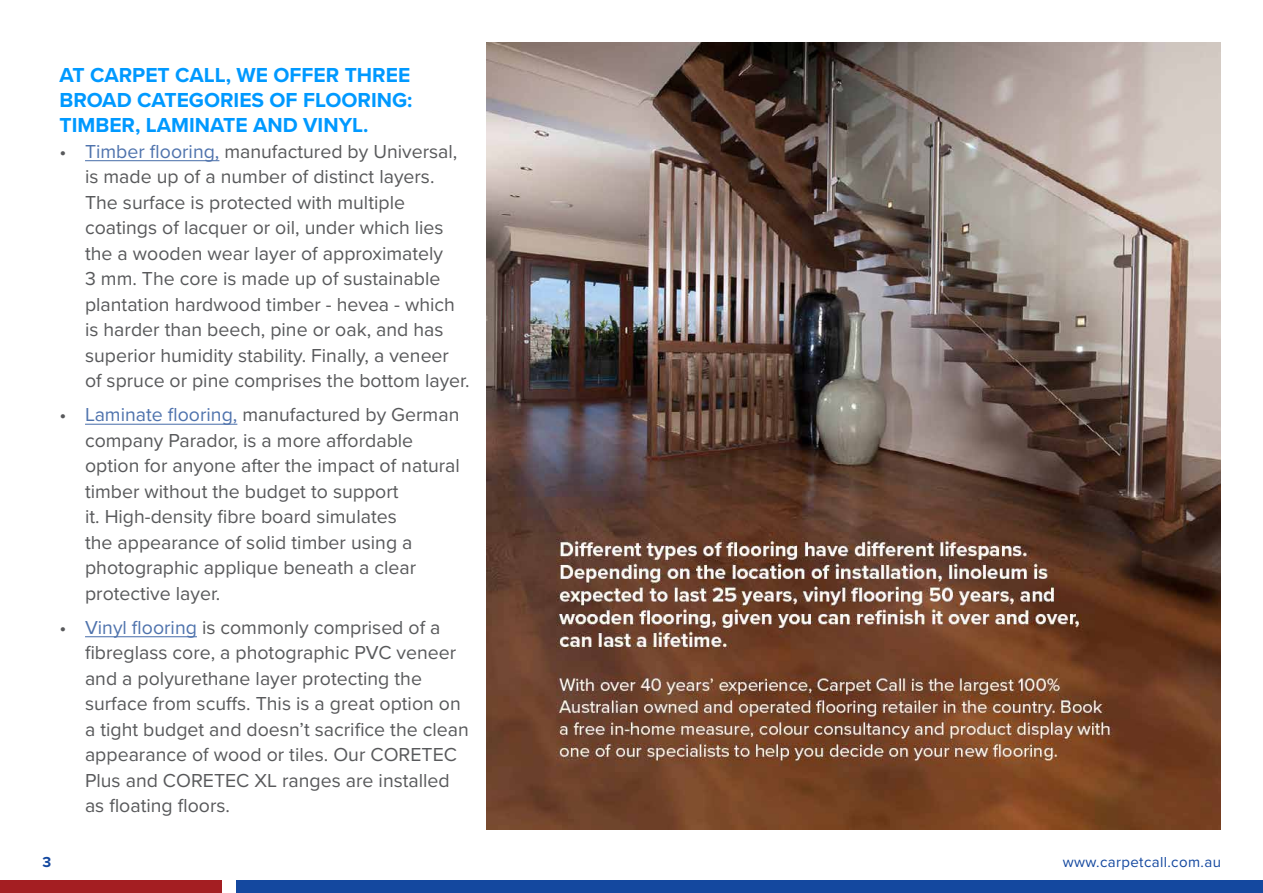
<style>
.page{position:relative;width:1263px;height:893px;background:#fff}
.page>*{position:absolute;margin:0;border:0;box-sizing:border-box;transform-origin:0 0}
.t1{font:700 21px/25.2px "Proxima Nova";color:#09f;text-align:justify}
.t2{font:19.5px/25.5px "Proxima Nova";color:#58595b}
.t3{font:15px "Proxima Nova";letter-spacing:.025em;color:#14489f}
.t4{font:700 15px "Proxima Nova";color:#14489f}
.s1{color:#4f73ad}
</style>
<div class="page">
<div style="left:236px;top:880px;width:1027px;height:13px;background:#14489f"></div>
<div style="left:0;top:880px;width:222px;height:13px;background:#a41e22"></div>
<hr style="left:85px;top:160px;width:134px;height:1px;background:#4f73ad">
<hr style="left:85px;top:424px;width:152px;height:1px;background:#4f73ad">
<hr style="left:85px;top:636px;width:112px;height:1px;background:#4f73ad">
<img style="left:487px;top:43px;width:733px;height:786px">
<p class="t1" style="left:60px;top:62px;width:354px">AT CARPET CALL, WE OFFER THREE BROAD CATEGORIES OF FLOORING:<br>TIMBER, LAMINATE AND VINYL.</p>
<p class="t2" style="left:85px;top:138px;width:386px;text-indent:-26px">• <span class="s1">Timber flooring,</span> manufactured by Universal, is made up of a number of distinct layers.<br>The surface is protected with multiple coatings of lacquer or oil, under which lies the a wooden wear layer of approximately<br>3 mm. The core is made up of sustainable plantation hardwood timber - hevea - which is harder than beech, pine or oak, and has superior humidity stability. Finally, a veneer of spruce or pine comprises the bottom layer.</p>
<p class="t2" style="left:85px;top:401px;width:376px;text-indent:-26px">• <span class="s1">Laminate flooring,</span> manufactured by German company Parador, is a more affordable option for anyone after the impact of natural timber without the budget to support<br>it. High-density fibre board simulates<br>the appearance of solid timber using a photographic applique beneath a clear protective layer.</p>
<p class="t2" style="left:85px;top:614px;width:385px;text-indent:-26px">• <span class="s1">Vinyl flooring</span> is commonly comprised of a fibreglass core, a photographic PVC veneer and a polyurethane layer protecting the surface from scuffs. This is a great option on a tight budget and doesn’t sacrifice the clean appearance of wood or tiles. Our CORETEC Plus and CORETEC XL ranges are installed as floating floors.</p>
<p class="t4" style="left:43px;top:851px;width:10px">3</p>
<p class="t3" style="left:1063px;top:851px;width:160px">www.carpetcall.com.au</p>
</div>
